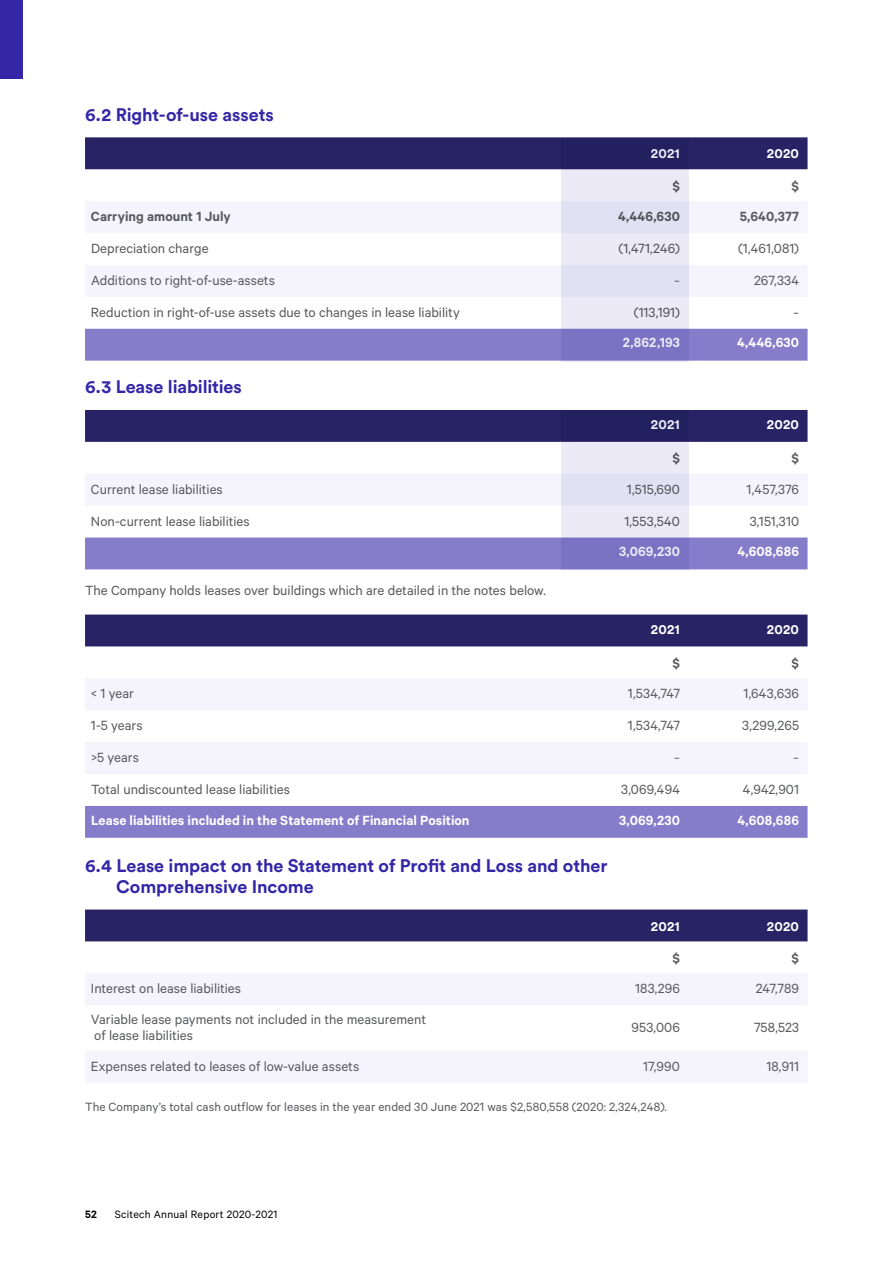
<style>
.page{position:relative;width:893px;height:1263px;background:#fff}
.page>*{position:absolute;margin:0;border:0;box-sizing:border-box;transform-origin:0 0}
.t1{font:700 18px/21px "Circular Std";letter-spacing:-.005em;color:#3326a7}
.t2{font:18px "Calibre";color:#808285}
.t3{font:15px/16.5px "Calibre";color:#58595b}
.t4{font:600 15px "Calibre";letter-spacing:.005em;color:#fff}
.t5{font:600 15px "Calibre";letter-spacing:.005em;color:#58595b}
.t6{font:13.5px "Calibre";letter-spacing:.005em;color:#58595b}
.t7{font:700 13.5px "Circular Std";letter-spacing:.02em;color:#fff}
.t8{font:12px "Calibre";letter-spacing:.02em;color:#000}
.t9{font:600 12px "Calibre";color:#000}
</style>
<div class="page">
<div style="left:0;top:0;width:23px;height:79px;background:#3326a7"></div>
<div style="left:85px;top:137px;width:722px;height:32px;background:#272364"></div>
<svg style="left:85px;top:201px;width:722px;height:96px;fill:#f5f4fc"></svg>
<div style="left:85px;top:329px;width:722px;height:32px;background:#857dca"></div>
<div style="left:85px;top:410px;width:722px;height:32px;background:#272364"></div>
<div style="left:85px;top:474px;width:722px;height:32px;background:#f5f4fc"></div>
<div style="left:85px;top:537px;width:722px;height:32px;background:#857dca"></div>
<div style="left:85px;top:909px;width:722px;height:32px;background:#272364"></div>
<svg style="left:85px;top:974px;width:722px;height:108px;fill:#f5f4fc"></svg>
<svg style="left:561px;top:138px;width:127px;height:223px;background:#bcb9d8"></svg>
<svg style="left:561px;top:410px;width:127px;height:159px;background:#aaa7cd"></svg>
<div style="left:85px;top:614px;width:722px;height:32px;background:#272364"></div>
<svg style="left:85px;top:679px;width:722px;height:95px;fill:#f5f4fc"></svg>
<div style="left:85px;top:806px;width:722px;height:32px;background:#857dca"></div>
<p class="t1" style="left:85px;top:104px;width:190px">6.2 Right-of-use assets</p>
<p class="t7" style="left:651px;top:145px;width:31px">2021</p>
<p class="t7" style="left:767px;top:145px;width:34px">2020</p>
<p class="t5" style="left:672px;top:177px;width:9px">$</p>
<p class="t5" style="left:791px;top:177px;width:9px">$</p>
<p class="t5" style="left:91px;top:208px;width:141px">Carrying amount 1 July</p>
<p class="t5" style="left:618px;top:208px;width:63px">4,446,630</p>
<p class="t5" style="left:740px;top:208px;width:61px">5,640,377</p>
<p class="t3" style="left:91px;top:240px;width:119px">Depreciation charge</p>
<p class="t3" style="left:619px;top:240px;width:63px">(1,471,246)</p>
<p class="t3" style="left:738px;top:240px;width:63px">(1,461,081)</p>
<p class="t3" style="left:91px;top:272px;width:185px">Additions to right-of-use-assets</p>
<p class="t2" style="left:674px;top:270px;width:7px">-</p>
<p class="t3" style="left:754px;top:272px;width:47px">267,334</p>
<p class="t3" style="left:91px;top:303px;width:370px">Reduction in right-of-use assets due to changes in lease liability</p>
<p class="t3" style="left:634px;top:303px;width:48px">(113,191)</p>
<p class="t2" style="left:793px;top:302px;width:7px">-</p>
<p class="t4" style="left:623px;top:334px;width:59px">2,862,193</p>
<p class="t4" style="left:737px;top:334px;width:63px">4,446,630</p>
<p class="t1" style="left:85px;top:376px;width:158px">6.3 Lease liabilities</p>
<p class="t7" style="left:651px;top:416px;width:31px">2021</p>
<p class="t7" style="left:767px;top:416px;width:34px">2020</p>
<p class="t5" style="left:672px;top:450px;width:9px">$</p>
<p class="t5" style="left:791px;top:450px;width:9px">$</p>
<p class="t3" style="left:91px;top:480px;width:133px">Current lease liabilities</p>
<p class="t3" style="left:627px;top:480px;width:55px">1,515,690</p>
<p class="t3" style="left:747px;top:480px;width:54px">1,457,376</p>
<p class="t3" style="left:91px;top:512px;width:160px">Non-current lease liabilities</p>
<p class="t3" style="left:624px;top:512px;width:57px">1,553,540</p>
<p class="t3" style="left:750px;top:512px;width:51px">3,151,310</p>
<p class="t4" style="left:619px;top:542px;width:62px">3,069,230</p>
<p class="t4" style="left:737px;top:542px;width:63px">4,608,686</p>
<p class="t3" style="left:85px;top:581px;width:462px">The Company holds leases over buildings which are detailed in the notes below.</p>
<p class="t7" style="left:651px;top:620px;width:31px">2021</p>
<p class="t7" style="left:767px;top:620px;width:34px">2020</p>
<p class="t5" style="left:672px;top:654px;width:9px">$</p>
<p class="t5" style="left:791px;top:654px;width:9px">$</p>
<p class="t3" style="left:91px;top:685px;width:45px">&lt; 1 year</p>
<p class="t3" style="left:628px;top:685px;width:54px">1,534,747</p>
<p class="t3" style="left:743px;top:685px;width:57px">1,643,636</p>
<p class="t3" style="left:91px;top:717px;width:53px">1-5 years</p>
<p class="t3" style="left:628px;top:717px;width:54px">1,534,747</p>
<p class="t3" style="left:742px;top:717px;width:58px">3,299,265</p>
<p class="t3" style="left:91px;top:749px;width:49px">&gt;5 years</p>
<p class="t2" style="left:674px;top:747px;width:7px">-</p>
<p class="t2" style="left:793px;top:747px;width:7px">-</p>
<p class="t3" style="left:91px;top:781px;width:201px">Total undiscounted lease liabilities</p>
<p class="t3" style="left:621px;top:781px;width:60px">3,069,494</p>
<p class="t3" style="left:743px;top:781px;width:58px">4,942,901</p>
<p class="t4" style="left:91px;top:811px;width:380px">Lease liabilities included in the Statement of Financial Position</p>
<p class="t4" style="left:619px;top:811px;width:62px">3,069,230</p>
<p class="t4" style="left:737px;top:811px;width:63px">4,608,686</p>
<p class="t1" style="left:116px;top:855px;width:493px;text-indent:-31px">6.4 Lease impact on the Statement of Profit and Loss and other<br>Comprehensive Income</p>
<p class="t7" style="left:651px;top:917px;width:31px">2021</p>
<p class="t7" style="left:767px;top:917px;width:34px">2020</p>
<p class="t5" style="left:672px;top:949px;width:9px">$</p>
<p class="t5" style="left:791px;top:949px;width:9px">$</p>
<p class="t3" style="left:91px;top:980px;width:152px">Interest on lease liabilities</p>
<p class="t3" style="left:635px;top:980px;width:46px">183,296</p>
<p class="t3" style="left:756px;top:980px;width:45px">247,789</p>
<p class="t3" style="left:91px;top:1010px;width:337px">Variable lease payments not included in the measurement of lease liabilities</p>
<p class="t3" style="left:631px;top:1019px;width:50px">953,006</p>
<p class="t3" style="left:754px;top:1019px;width:46px">758,523</p>
<p class="t3" style="left:91px;top:1057px;width:270px">Expenses related to leases of low-value assets</p>
<p class="t3" style="left:643px;top:1057px;width:38px">17,990</p>
<p class="t3" style="left:766px;top:1057px;width:34px">18,911</p>
<p class="t6" style="left:85px;top:1099px;width:583px">The Company’s total cash outflow for leases in the year ended 30 June 2021 was $2,580,558 (2020: 2,324,248).</p>
<p class="t9" style="left:85px;top:1207px;width:13px">52</p>
<p class="t8" style="left:115px;top:1207px;width:164px">Scitech Annual Report 2020-2021</p>
</div>
